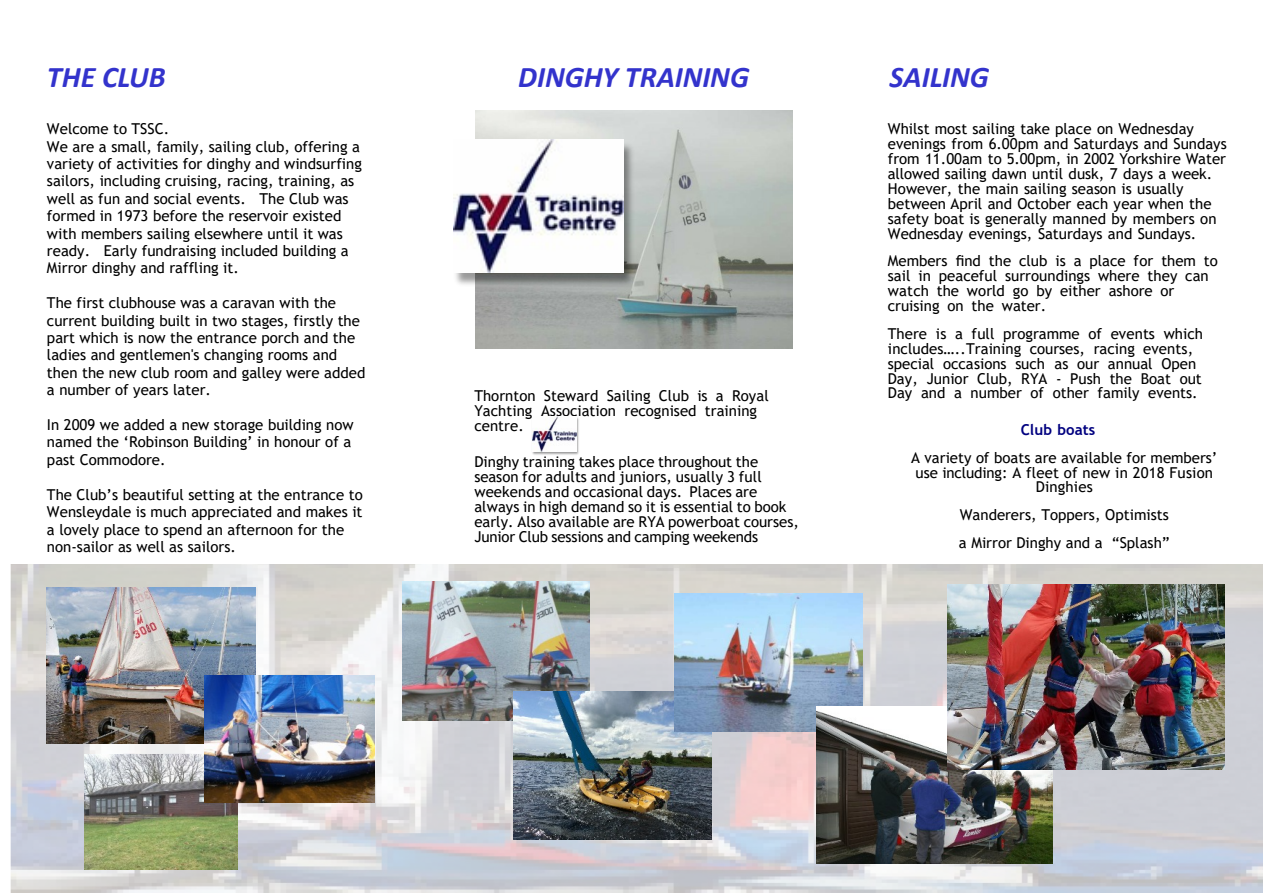
<style>
.page{position:relative;width:1263px;height:893px;background:#fff}
.page>*{position:absolute;margin:0;border:0;box-sizing:border-box;transform-origin:0 0}
.t1{font:italic 700 30px "Calibri";color:#33c}
.t2{font:15px/15px "Trebuchet MS";color:#000}
.t3{font:700 15px "Trebuchet MS";color:#000080}
</style>
<div class="page">
<img style="left:532px;top:417px;width:47px;height:38px">
<img style="left:532px;top:417px;width:44px;height:34px">
<img style="left:475px;top:110px;width:318px;height:238px">
<img style="left:10px;top:564px;width:1253px;height:329px">
<img style="left:47px;top:587px;width:208px;height:156px">
<img style="left:84px;top:754px;width:154px;height:116px">
<img style="left:204px;top:675px;width:170px;height:127px">
<img style="left:403px;top:581px;width:186px;height:140px">
<img style="left:514px;top:691px;width:198px;height:148px">
<img style="left:675px;top:594px;width:187px;height:138px">
<img style="left:817px;top:707px;width:235px;height:156px">
<img style="left:948px;top:585px;width:276px;height:184px">
<img style="left:453px;top:140px;width:184px;height:149px">
<img style="left:454px;top:140px;width:169px;height:132px">
<h1 class="t1" style="left:47px;top:65px;width:120px">THE CLUB</h1>
<h1 class="t1" style="left:518px;top:65px;width:233px">DINGHY TRAINING</h1>
<h1 class="t1" style="left:890px;top:65px;width:101px">SAILING</h1>
<p class="t2" style="left:47px;top:122px;width:316px;line-height:17.4px">Welcome to TSSC.<br>We are a small, family, sailing club, offering a variety of activities for dinghy and windsurfing sailors, including cruising, racing, training, as well as fun and social events. The Club was formed in 1973 before the reservoir existed with members sailing elsewhere until it was ready. Early fundraising included building a Mirror dinghy and raffling it.</p>
<p class="t2" style="left:47px;top:296px;width:320px;line-height:17.4px">The first clubhouse was a caravan with the current building built in two stages, firstly the part which is now the entrance porch and the ladies and gentlemen's changing rooms and then the new club room and galley were added a number of years later.</p>
<p class="t2" style="left:47px;top:417px;width:308px;line-height:17.4px">In 2009 we added a new storage building now named the ‘Robinson Building’ in honour of a past Commodore.</p>
<p class="t2" style="left:47px;top:487px;width:317px;line-height:17.4px">The Club’s beautiful setting at the entrance to Wensleydale is much appreciated and makes it a lovely place to spend an afternoon for the non-sailor as well as sailors.</p>
<p class="t2" style="left:888px;top:123px;width:340px">Whilst most sailing take place on Wednesday evenings from 6.00pm and Saturdays and Sundays from 11.00am to 5.00pm, in 2002 Yorkshire Water allowed sailing dawn until dusk, 7 days a week.<br>However, the main sailing season is usually between April and October each year when the safety boat is generally manned by members on Wednesday evenings, Saturdays and Sundays.</p>
<p class="t2" style="left:888px;top:255px;width:332px">Members find the club is a place for them to sail in peaceful surroundings where they can watch the world go by either ashore or cruising on the water.</p>
<p class="t2" style="left:888px;top:327px;width:317px">There is a full programme of events which includes…..Training courses, racing events, special occasions such as our annual Open Day, Junior Club, RYA - Push the Boat out Day and a number of other family events.</p>
<p class="t3" style="left:1021px;top:424px;width:76px">Club boats</p>
<p class="t2" style="left:911px;top:451px;width:308px;text-align:center">A variety of boats are available for members’ use including: A fleet of new in 2018 Fusion<br>Dinghies</p>
<p class="t2" style="left:959px;top:502px;width:212px;line-height:27.6px">Wanderers, Toppers, Optimists a Mirror Dinghy and a “Splash”</p>
<p class="t2" style="left:474px;top:389px;width:296px">Thornton Steward Sailing Club is a Royal<br>Yachting Association recognised training centre.</p>
<p class="t2" style="left:474px;top:456px;width:326px">Dinghy training takes place throughout the season for adults and juniors, usually 3 full weekends and occasional days. Places are always in high demand so it is essential to book early. Also available are RYA powerboat courses, Junior Club sessions and camping weekends</p>
</div>
